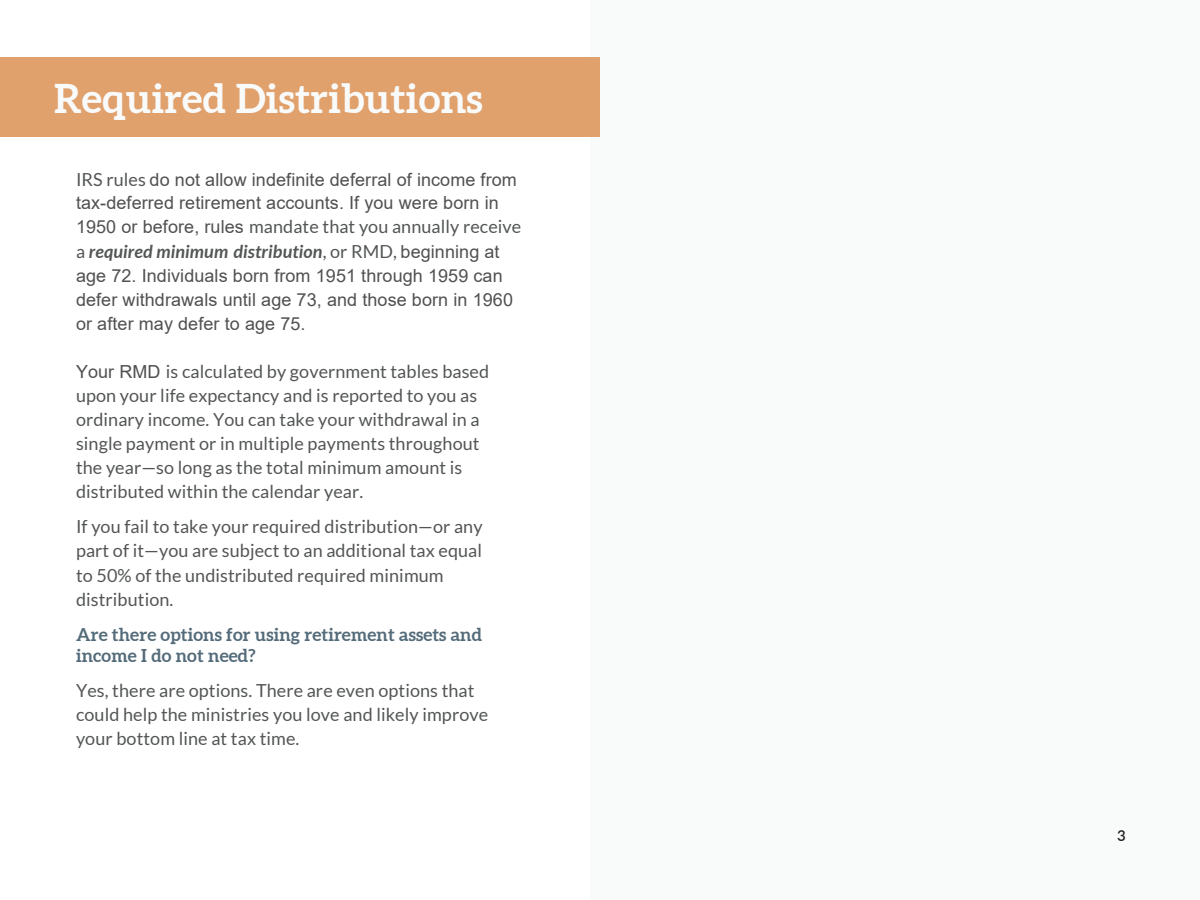
<style>
.page{position:relative;width:1200px;height:900px;background:#f9fafa}
.page>*{position:absolute;margin:0;border:0;box-sizing:border-box;transform-origin:0 0}
.Ocean_Title{font:700 40.5px "Aleo";letter-spacing:.005em;color:#f9fafa}
.Body_text{font:18px/24.2px "Lato";letter-spacing:.005em;color:#545555}
.Body_text-2{font:18px/24px "Arial";letter-spacing:.005em;color:#525050}
.Body_text-3{font:700 18px/21px "Aleo";letter-spacing:.005em;color:#546b7a}
.t1{font:600 15px "Lato";color:#231f20}
.s1{font-family:"Lato";color:#545555}
.s2{font-family:"Lato";font-weight:700;font-style:italic;color:#545555}
.s3{font-family:"Arial";color:#525050}
</style>
<div class="page">
<div style="left:0;top:0;width:590px;height:900px;background:#fff"></div>
<div style="left:0;top:57px;width:600px;height:79px;background:#e1a16d"></div>
<p class="Ocean_Title" style="left:54px;top:73px;width:430px">Required Distributions</p>
<p class="Body_text-2" style="left:76px;top:167px;width:447px"><span class="s1">IRS rules</span> do not allow indefinite deferral of income from tax-deferred retirement accounts. If you were born in 1950 or before, rules <span class="s1">mandate that you annually receive a</span> <span class="s2">required minimum distribution</span><span class="s1">, or RMD,</span> beginning at age 72. Individuals born from 1951 through 1959 can defer withdrawals until age 73, and those born in 1960 or after may defer to age 75.</p>
<p class="Body_text" style="left:76px;top:359px;width:415px"><span class="s3">Your RMD</span> is calculated by government tables based upon your life expectancy and is reported to you as ordinary income. You can take your withdrawal in a single payment or in multiple payments throughout the year—so long as the total minimum amount is distributed within the calendar year.</p>
<p class="Body_text" style="left:76px;top:514px;width:408px">If you fail to take your required distribution—or any part of it—you are subject to an additional tax equal to 50% of the undistributed required minimum distribution.</p>
<p class="Body_text-3" style="left:76px;top:625px;width:408px">Are there options for using retirement assets and income I do not need?</p>
<p class="Body_text" style="left:76px;top:678px;width:414px">Yes, there are options. There are even options that could help the ministries you love and likely improve your bottom line at tax time.</p>
<p class="t1" style="left:1117px;top:824px;width:10px">3</p>
</div>
